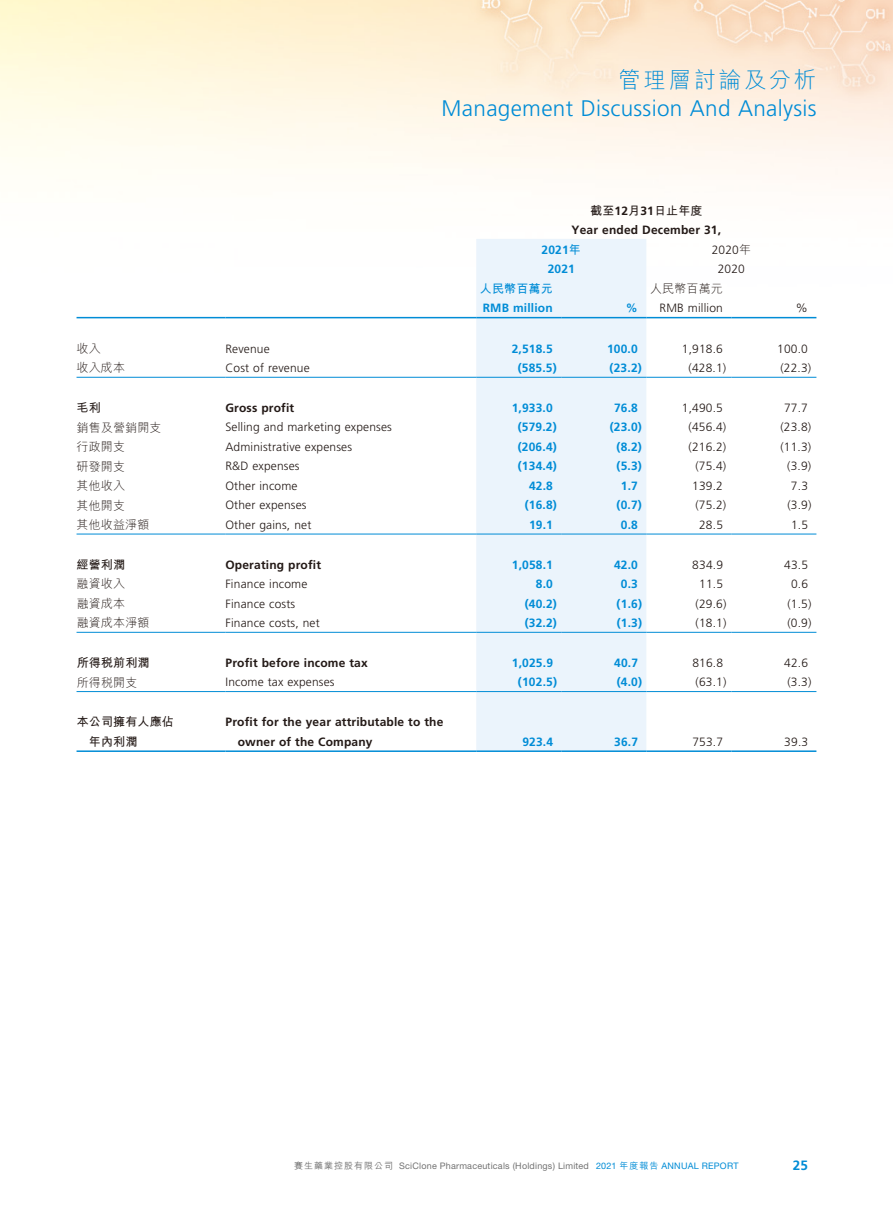
<style>
.page{position:relative;width:893px;height:1212px;background:#fff}
.page>*{position:absolute;margin:0;border:0;box-sizing:border-box;transform-origin:0 0}
.t1{font:300 22.5px "Frutiger";letter-spacing:.015em;color:#008cd6}
.t2{font:300 22.5px "M Hei HK";letter-spacing:.115em;color:#008cd6}
.t3{font:700 13.5px "Frutiger";color:#008cd6}
.t4{font:300 12px "Frutiger";letter-spacing:.015em;color:#231916}
.t5{font:700 12px "Frutiger";letter-spacing:.015em;color:#008cd6}
.t6{font:700 12px/19.8px "Frutiger";letter-spacing:.015em;color:#231916}
.t7{font:300 12px "M Hei HK";letter-spacing:.015em;color:#231916}
.t8{font:700 12px/19.5px "M Hei HK";letter-spacing:.015em;color:#231916}
.t9{font:700 12px "M Hei HK";letter-spacing:.015em;color:#008cd6}
.t10{font:9px "Helvetica Neue";letter-spacing:.025em;color:#727272}
.s1{font-family:"Frutiger"}
.s2{color:#008cd6}
.s3{font-family:"M Hei HK";color:#008cd6}
.s4{font-family:"M Hei HK"}
.s5{font-family:"M Hei HK";font-weight:500}
.s6{font-family:"M Hei HK";font-weight:500;color:#008cd6}
</style>
<div class="page">
<img style="left:0;top:0;width:893px;height:378px">
<div style="left:476px;top:239px;width:170px;height:511px;background:#ebf4fc"></div>
<hr style="left:77px;top:317px;width:148px;height:1px;background:#008cd6">
<hr style="left:225px;top:317px;width:251px;height:1px;background:#008cd6">
<hr style="left:476px;top:317px;width:85px;height:1px;background:#008cd6">
<hr style="left:561px;top:317px;width:85px;height:1px;background:#008cd6">
<hr style="left:646px;top:317px;width:85px;height:1px;background:#008cd6">
<hr style="left:731px;top:317px;width:85px;height:1px;background:#008cd6">
<hr style="left:77px;top:377px;width:148px;height:1px;background:#008cd6">
<hr style="left:225px;top:377px;width:251px;height:1px;background:#008cd6">
<hr style="left:476px;top:377px;width:85px;height:1px;background:#008cd6">
<hr style="left:561px;top:377px;width:85px;height:1px;background:#008cd6">
<hr style="left:646px;top:377px;width:85px;height:1px;background:#008cd6">
<hr style="left:731px;top:377px;width:85px;height:1px;background:#008cd6">
<hr style="left:77px;top:534px;width:148px;height:1px;background:#008cd6">
<hr style="left:225px;top:534px;width:251px;height:1px;background:#008cd6">
<hr style="left:476px;top:534px;width:85px;height:1px;background:#008cd6">
<hr style="left:561px;top:534px;width:85px;height:1px;background:#008cd6">
<hr style="left:646px;top:534px;width:85px;height:1px;background:#008cd6">
<hr style="left:731px;top:534px;width:85px;height:1px;background:#008cd6">
<hr style="left:77px;top:632px;width:148px;height:1px;background:#008cd6">
<hr style="left:225px;top:632px;width:251px;height:1px;background:#008cd6">
<hr style="left:476px;top:632px;width:85px;height:1px;background:#008cd6">
<hr style="left:561px;top:632px;width:85px;height:1px;background:#008cd6">
<hr style="left:646px;top:632px;width:85px;height:1px;background:#008cd6">
<hr style="left:731px;top:632px;width:85px;height:1px;background:#008cd6">
<hr style="left:77px;top:691px;width:148px;height:1px;background:#008cd6">
<hr style="left:225px;top:691px;width:251px;height:1px;background:#008cd6">
<hr style="left:476px;top:691px;width:85px;height:1px;background:#008cd6">
<hr style="left:561px;top:691px;width:85px;height:1px;background:#008cd6">
<hr style="left:646px;top:691px;width:85px;height:1px;background:#008cd6">
<hr style="left:731px;top:691px;width:85px;height:1px;background:#008cd6">
<hr style="left:77px;top:750px;width:148px;height:2px;background:#008cd6">
<hr style="left:225px;top:750px;width:251px;height:2px;background:#008cd6">
<hr style="left:476px;top:750px;width:85px;height:2px;background:#008cd6">
<hr style="left:561px;top:750px;width:85px;height:2px;background:#008cd6">
<hr style="left:646px;top:750px;width:85px;height:2px;background:#008cd6">
<hr style="left:731px;top:750px;width:85px;height:2px;background:#008cd6">
<h1 class="t2" style="left:618px;top:64px;width:199px">管理層討論及分析</h1>
<h1 class="t1" style="left:442px;top:96px;width:376px">Management Discussion And Analysis</h1>
<p class="t8" style="left:590px;top:200px;width:114px">截至<span class="s1">12</span>月<span class="s1">31</span>日止年度</p>
<p class="t6" style="left:542px;top:220px;width:181px;text-indent:30px">Year ended December 31,<br><span class="s2">2021</span><span class="s3">年</span></p>
<p class="t4" style="left:712px;top:243px;width:41px">2020<span class="s4">年</span></p>
<p class="t5" style="left:548px;top:262px;width:29px">2021</p>
<p class="t4" style="left:718px;top:262px;width:29px">2020</p>
<p class="t9" style="left:480px;top:280px;width:74px">人民幣百萬元</p>
<p class="t7" style="left:650px;top:280px;width:74px">人民幣百萬元</p>
<p class="t5" style="left:483px;top:301px;width:72px">RMB million</p>
<p class="t5" style="left:626px;top:301px;width:13px">%</p>
<p class="t4" style="left:659px;top:301px;width:65px">RMB million</p>
<p class="t4" style="left:796px;top:301px;width:13px">%</p>
<p class="t7" style="left:77px;top:340px;width:26px">收入</p>
<p class="t4" style="left:225px;top:342px;width:46px">Revenue</p>
<p class="t5" style="left:512px;top:341px;width:43px">2,518.5</p>
<p class="t5" style="left:607px;top:341px;width:32px">100.0</p>
<p class="t4" style="left:682px;top:342px;width:43px">1,918.6</p>
<p class="t4" style="left:777px;top:342px;width:32px">100.0</p>
<p class="t7" style="left:77px;top:359px;width:50px">收入成本</p>
<p class="t4" style="left:225px;top:361px;width:86px">Cost of revenue</p>
<p class="t5" style="left:518px;top:361px;width:41px">(585.5)</p>
<p class="t5" style="left:610px;top:361px;width:34px">(23.2)</p>
<p class="t4" style="left:688px;top:361px;width:39px">(428.1)</p>
<p class="t4" style="left:780px;top:361px;width:32px">(22.3)</p>
<p class="t8" style="left:77px;top:397px;width:26px">毛利</p>
<p class="t6" style="left:225px;top:398px;width:70px">Gross profit</p>
<p class="t5" style="left:512px;top:401px;width:43px">1,933.0</p>
<p class="t5" style="left:614px;top:401px;width:25px">76.8</p>
<p class="t4" style="left:682px;top:401px;width:43px">1,490.5</p>
<p class="t4" style="left:784px;top:401px;width:25px">77.7</p>
<p class="t7" style="left:77px;top:419px;width:87px">銷售及營銷開支</p>
<p class="t4" style="left:225px;top:420px;width:168px">Selling and marketing expenses</p>
<p class="t5" style="left:518px;top:420px;width:41px">(579.2)</p>
<p class="t5" style="left:610px;top:420px;width:34px">(23.0)</p>
<p class="t4" style="left:688px;top:420px;width:39px">(456.4)</p>
<p class="t4" style="left:780px;top:420px;width:32px">(23.8)</p>
<p class="t7" style="left:77px;top:438px;width:50px">行政開支</p>
<p class="t4" style="left:225px;top:440px;width:128px">Administrative expenses</p>
<p class="t5" style="left:518px;top:440px;width:41px">(206.4)</p>
<p class="t5" style="left:616px;top:440px;width:27px">(8.2)</p>
<p class="t4" style="left:688px;top:440px;width:39px">(216.2)</p>
<p class="t4" style="left:780px;top:440px;width:32px">(11.3)</p>
<p class="t7" style="left:77px;top:458px;width:50px">研發開支</p>
<p class="t4" style="left:225px;top:459px;width:76px">R&amp;D expenses</p>
<p class="t5" style="left:518px;top:459px;width:41px">(134.4)</p>
<p class="t5" style="left:616px;top:459px;width:27px">(5.3)</p>
<p class="t4" style="left:695px;top:459px;width:32px">(75.4)</p>
<p class="t4" style="left:787px;top:459px;width:26px">(3.9)</p>
<p class="t7" style="left:77px;top:477px;width:50px">其他收入</p>
<p class="t4" style="left:225px;top:479px;width:74px">Other income</p>
<p class="t5" style="left:529px;top:479px;width:25px">42.8</p>
<p class="t5" style="left:621px;top:479px;width:19px">1.7</p>
<p class="t4" style="left:692px;top:479px;width:32px">139.2</p>
<p class="t4" style="left:791px;top:479px;width:19px">7.3</p>
<p class="t7" style="left:77px;top:497px;width:50px">其他開支</p>
<p class="t4" style="left:225px;top:498px;width:83px">Other expenses</p>
<p class="t5" style="left:525px;top:498px;width:34px">(16.8)</p>
<p class="t5" style="left:617px;top:498px;width:27px">(0.7)</p>
<p class="t4" style="left:695px;top:498px;width:32px">(75.2)</p>
<p class="t4" style="left:787px;top:498px;width:26px">(3.9)</p>
<p class="t7" style="left:77px;top:516px;width:74px">其他收益淨額</p>
<p class="t4" style="left:225px;top:518px;width:87px">Other gains, net</p>
<p class="t5" style="left:529px;top:518px;width:25px">19.1</p>
<p class="t5" style="left:621px;top:518px;width:19px">0.8</p>
<p class="t4" style="left:699px;top:518px;width:25px">28.5</p>
<p class="t4" style="left:791px;top:518px;width:19px">1.5</p>
<p class="t8" style="left:77px;top:554px;width:50px">經營利潤</p>
<p class="t6" style="left:225px;top:555px;width:97px">Operating profit</p>
<p class="t5" style="left:512px;top:557px;width:43px">1,058.1</p>
<p class="t5" style="left:614px;top:557px;width:25px">42.0</p>
<p class="t4" style="left:692px;top:558px;width:32px">834.9</p>
<p class="t4" style="left:784px;top:558px;width:25px">43.5</p>
<p class="t7" style="left:77px;top:576px;width:50px">融資收入</p>
<p class="t4" style="left:225px;top:577px;width:83px">Finance income</p>
<p class="t5" style="left:536px;top:577px;width:19px">8.0</p>
<p class="t5" style="left:621px;top:577px;width:19px">0.3</p>
<p class="t4" style="left:699px;top:577px;width:25px">11.5</p>
<p class="t4" style="left:791px;top:577px;width:19px">0.6</p>
<p class="t7" style="left:77px;top:595px;width:50px">融資成本</p>
<p class="t4" style="left:226px;top:597px;width:71px">Finance costs</p>
<p class="t5" style="left:525px;top:596px;width:34px">(40.2)</p>
<p class="t5" style="left:617px;top:596px;width:27px">(1.6)</p>
<p class="t4" style="left:695px;top:597px;width:32px">(29.6)</p>
<p class="t4" style="left:787px;top:597px;width:26px">(1.5)</p>
<p class="t7" style="left:77px;top:615px;width:74px">融資成本淨額</p>
<p class="t4" style="left:226px;top:616px;width:96px">Finance costs, net</p>
<p class="t5" style="left:525px;top:616px;width:34px">(32.2)</p>
<p class="t5" style="left:617px;top:616px;width:27px">(1.3)</p>
<p class="t4" style="left:695px;top:616px;width:32px">(18.1)</p>
<p class="t4" style="left:787px;top:616px;width:26px">(0.9)</p>
<p class="t8" style="left:77px;top:652px;width:74px">所得稅前利潤</p>
<p class="t6" style="left:226px;top:653px;width:144px">Profit before income tax</p>
<p class="t5" style="left:512px;top:656px;width:43px">1,025.9</p>
<p class="t5" style="left:614px;top:656px;width:25px">40.7</p>
<p class="t4" style="left:692px;top:656px;width:32px">816.8</p>
<p class="t4" style="left:784px;top:656px;width:25px">42.6</p>
<p class="t7" style="left:77px;top:674px;width:62px">所得稅開支</p>
<p class="t4" style="left:226px;top:675px;width:111px">Income tax expenses</p>
<p class="t5" style="left:518px;top:675px;width:41px">(102.5)</p>
<p class="t5" style="left:617px;top:675px;width:27px">(4.0)</p>
<p class="t4" style="left:696px;top:675px;width:32px">(63.1)</p>
<p class="t4" style="left:787px;top:675px;width:26px">(3.3)</p>
<p class="t8" style="left:77px;top:711px;width:99px">本公司擁有人應佔　年內利潤</p>
<p class="t6" style="left:238px;top:712px;width:207px;text-indent:-12px">Profit for the year attributable to the owner of the Company</p>
<p class="t5" style="left:522px;top:734px;width:32px">923.4</p>
<p class="t5" style="left:614px;top:734px;width:25px">36.7</p>
<p class="t4" style="left:692px;top:735px;width:32px">753.7</p>
<p class="t4" style="left:784px;top:735px;width:25px">39.3</p>
<p class="t10" style="left:294px;top:1160px;width:446px"><span class="s5">賽生藥業控股有限公司</span> SciClone Pharmaceuticals (Holdings) Limited <span class="s2">2021</span> <span class="s6">年度報告</span> <span class="s2">ANNUAL REPORT</span></p>
<p class="t3" style="left:793px;top:1158px;width:17px">25</p>
</div>
